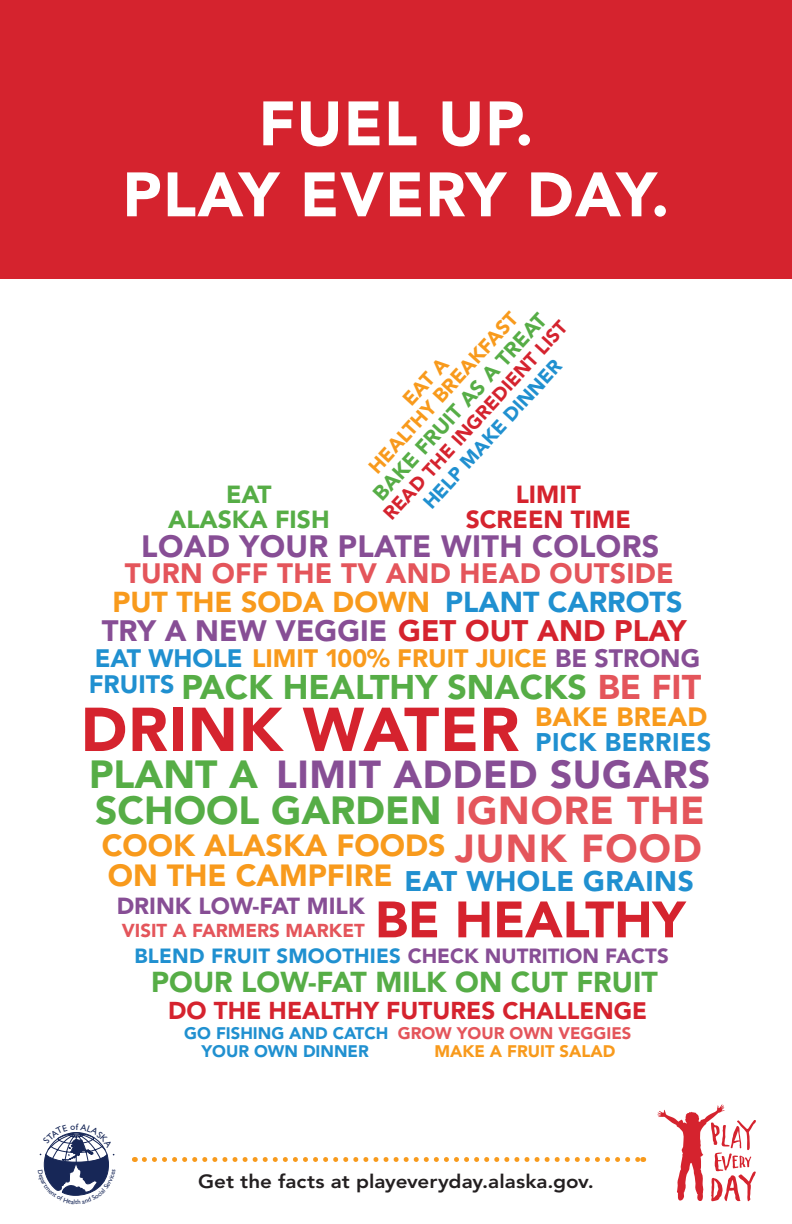
<style>
.page{position:relative;width:792px;height:1224px;background:#fff}
.page>*{position:absolute;margin:0;border:0;box-sizing:border-box;transform-origin:0 0}
.t1{font:900 62px/71px "Avenir LT Std";letter-spacing:.02em;color:#fff;text-align:center}
.t2{font:900 61.2px "Avenir LT Std";letter-spacing:.015em;color:#d5232e}
.t3{font:900 50.6px "Avenir LT Std";color:#d5232e}
.t4{font:900 39px "Avenir LT Std";color:#56ad46}
.t5{font:900 38.8px "Avenir LT Std";letter-spacing:.015em;color:#874e95}
.t6{font:900 38.8px "Avenir LT Std";letter-spacing:.035em;color:#e4555b}
.t7{font:900 34px "Avenir LT Std";color:#56ad46}
.t8{font:900 30.6px "Avenir LT Std";letter-spacing:.01em;color:#874e95}
.t9{font:900 30.4px/30px "Avenir LT Std";color:#f89a1c}
.t10{font:900 29.3px "Avenir LT Std";color:#874e95}
.t11{font:900 28.6px "Avenir LT Std";color:#f89a1c}
.t12{font:900 28.6px "Avenir LT Std";color:#56ad46}
.t13{font:900 28.2px "Avenir LT Std";letter-spacing:.015em;color:#2090d0}
.t14{font:900 27.8px "Avenir LT Std";letter-spacing:.01em;color:#e4555b}
.t15{font:900 26.3px "Avenir LT Std";letter-spacing:.01em;color:#f89a1c}
.t16{font:900 25.4px "Avenir LT Std";letter-spacing:.02em;color:#2090d0}
.t17{font:900 25.1px "Avenir LT Std";color:#2090d0}
.t18{font:900 25px "Avenir LT Std";color:#f89a1c}
.t19{font:900 24.6px/25.2px "Avenir LT Std";color:#d5232e;text-align:center}
.t20{font:900 24.6px/25.2px "Avenir LT Std";color:#56ad46;text-align:center}
.t21{font:900 24.2px "Avenir LT Std";color:#d5232e}
.t22{font:900 23.1px "Avenir LT Std";color:#874e95}
.t23{font:900 20.6px "Avenir LT Std";color:#56ad46}
.t24{font:900 20.4px "Avenir LT Std";letter-spacing:.005em;color:#2090d0}
.t25{font:900 19.7px "Avenir LT Std";color:#f89a1c}
.t26{font:900 19.2px "Avenir LT Std";color:#2090d0}
.t27{font:800 19px "Avenir";color:#231f20;scale:1.09 1}
.t28{font:900 18.9px "Avenir LT Std";color:#d5232e}
.t29{font:900 18.6px "Avenir LT Std";color:#e4555b}
.t30{font:900 16.6px/18.5px "Avenir LT Std";color:#2090d0}
.t31{font:900 16.6px "Avenir LT Std";color:#f89a1c}
.s1{color:#2090d0}
.s2{font-size:29.5px;color:#d5232e}
.s3{font-size:25.1px;color:#2090d0}
.s4{color:#874e95}
.s5{font-size:34.1px;color:#e4555b}
.s6{font-size:39px;color:#56ad46}
.s7{font-size:38.8px;color:#e4555b}
.s8{font-size:23.7px}
.s9{color:#e4555b}
</style>
<div class="page">
<div style="left:0;top:0;width:792px;height:279px;background:#d5232e"></div>
<svg style="left:657px;top:1104px;width:99px;height:98px"></svg>
<svg style="left:144px;top:1157px;width:500px;height:5px"></svg>
<svg style="left:39px;top:1132px;width:76px;height:64px"></svg>
<h1 class="t1" style="left:123px;top:88px;width:548px">FUEL UP.<br>PLAY EVERY DAY.</h1>
<p class="t25" style="left:364px;top:463px;width:212px;rotate:-48deg">HEALTHY BREAKFAST</p>
<p class="t23" style="left:368px;top:489px;width:247px;rotate:-48deg">BAKE FRUIT AS A TREAT</p>
<p class="t28" style="left:378px;top:508px;width:263px;rotate:-47deg">READ THE INGREDIENT LIST</p>
<p class="t25" style="left:398px;top:394px;width:58px;rotate:-48deg">EAT A</p>
<p class="t26" style="left:419px;top:499px;width:196px;rotate:-48deg">HELP MAKE DINNER</p>
<h3 class="t19" style="left:466px;top:481px;width:167px">LIMIT<br>SCREEN TIME</h3>
<h3 class="t20" style="left:168px;top:481px;width:163px">EAT<br>ALASKA FISH</h3>
<h3 class="t8" style="left:141px;top:527px;width:520px">LOAD YOUR PLATE WITH COLORS</h3>
<h3 class="t14" style="left:125px;top:557px;width:551px">TURN OFF THE TV AND HEAD OUTSIDE</h3>
<h3 class="t11" style="left:112px;top:584px;width:572px">PUT THE SODA DOWN <span class="s1">PLANT CARROTS</span></h3>
<h3 class="t10" style="left:102px;top:613px;width:586px">TRY A NEW VEGGIE <span class="s2">GET OUT AND PLAY</span></h3>
<h3 class="t18" style="left:95px;top:643px;width:607px"><span class="s3">EAT WHOLE</span> LIMIT 100% FRUIT JUICE <span class="s4">BE STRONG</span></h3>
<h3 class="t17" style="left:89px;top:669px;width:87px">FRUITS</h3>
<h3 class="t7" style="left:181px;top:667px;width:521px">PACK HEALTHY SNACKS <span class="s5">BE FIT</span></h3>
<h2 class="t2" style="left:81px;top:693px;width:440px">DRINK WATER</h2>
<h3 class="t15" style="left:535px;top:701px;width:174px">BAKE BREAD</h3>
<h3 class="t16" style="left:536px;top:727px;width:177px">PICK BERRIES</h3>
<h3 class="t5" style="left:89px;top:751px;width:623px"><span class="s6">PLANT A</span> LIMIT ADDED SUGARS</h3>
<h3 class="t4" style="left:95px;top:787px;width:611px">SCHOOL GARDEN <span class="s7">IGNORE THE</span></h3>
<h3 class="t6" style="left:455px;top:825px;width:248px">JUNK FOOD</h3>
<h3 class="t9" style="left:102px;top:831px;width:345px">COOK ALASKA FOODS<br>ON THE CAMPFIRE</h3>
<h3 class="t13" style="left:404px;top:864px;width:291px">EAT WHOLE GRAINS</h3>
<h3 class="t22" style="left:117px;top:892px;width:249px">DRINK LOW-FAT MILK</h3>
<p class="t29" style="left:122px;top:919px;width:244px">VISIT A FARMERS MARKET</p>
<h3 class="t3" style="left:375px;top:889px;width:312px">BE HEALTHY</h3>
<p class="t24" style="left:135px;top:943px;width:536px">BLEND FRUIT SMOOTHIES <span class="s4">CHECK NUTRITION FACTS</span></p>
<h3 class="t21" style="left:168px;top:996px;width:481px">DO THE HEALTHY FUTURES <span class="s8">CHALLENGE</span></h3>
<p class="t30" style="left:201px;top:1024px;width:432px;text-indent:-17px">GO FISHING AND CATCH <span class="s9">GROW YOUR OWN VEGGIES<br></span>YOUR OWN DINNER</p>
<h3 class="t12" style="left:151px;top:965px;width:508px">POUR LOW-FAT MILK ON CUT FRUIT</h3>
<p class="t31" style="left:435px;top:1041px;width:182px">MAKE A FRUIT SALAD</p>
<p class="t27" style="left:198px;top:1170px;width:365px">Get the facts at playeveryday.alaska.gov.</p>
</div>
